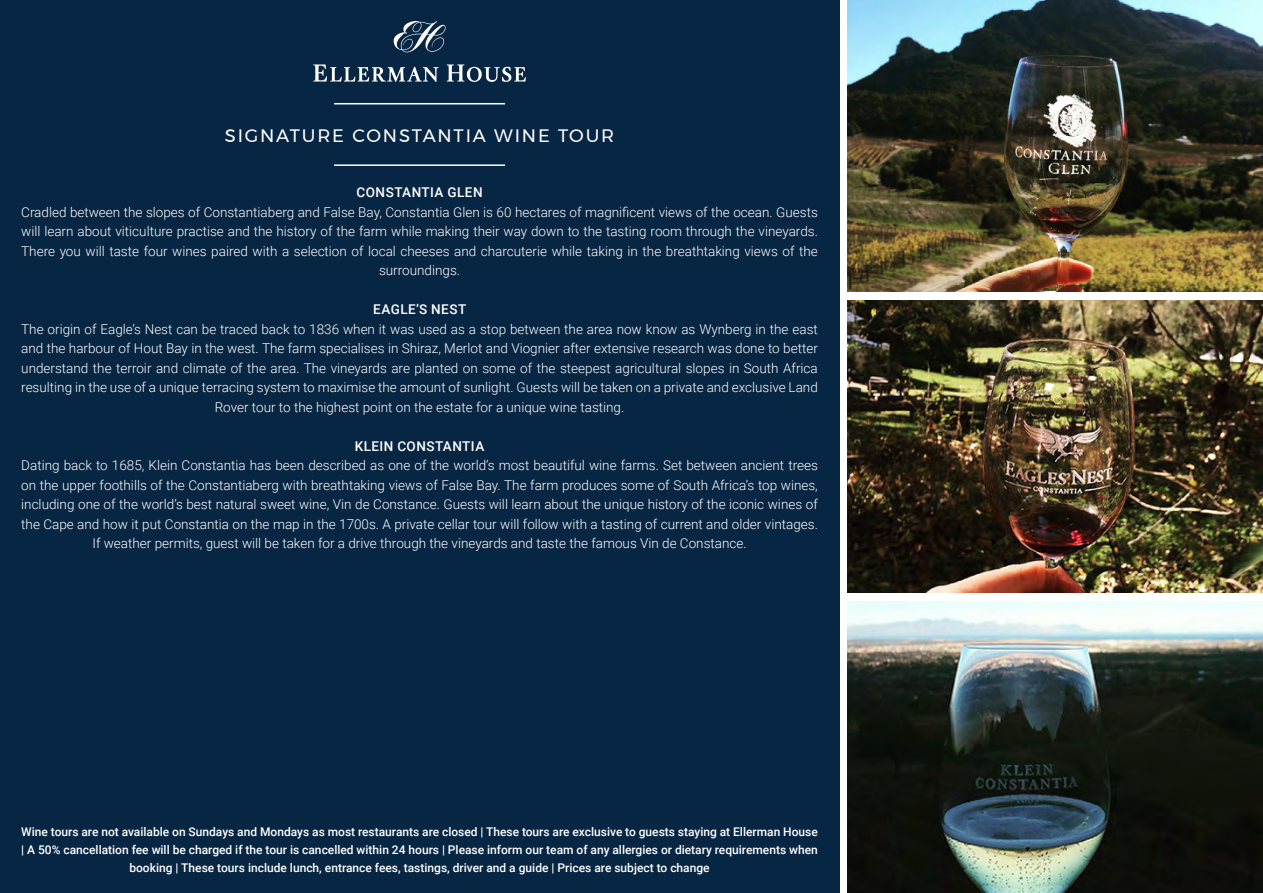
<style>
.page{position:relative;width:1263px;height:893px;background:#fff}
.page>*{position:absolute;margin:0;border:0;box-sizing:border-box;transform-origin:0 0}
.t1{font:18px "Montserrat";letter-spacing:.1em;color:#fff}
.t2{font:300 13.5px/19.5px "Roboto";color:#fff;text-align:center}
.t3{font:500 13.5px "Roboto";letter-spacing:.035em;color:#fff}
.t4{font:500 12px/18px "Roboto";color:#fff;text-align:center}
</style>
<div class="page">
<div style="left:0;top:0;width:839px;height:893px;background:#072643"></div>
<svg style="left:394px;top:21px;width:52px;height:31px"></svg>
<svg style="left:447px;top:64px;width:79px;height:18px"></svg>
<svg style="left:313px;top:64px;width:126px;height:18px"></svg>
<hr style="left:334px;top:103px;width:171px;height:1px;background:#fff">
<hr style="left:334px;top:164px;width:171px;height:2px;background:#fff">
<img style="left:848px;top:0;width:415px;height:292px">
<img style="left:848px;top:300px;width:415px;height:292px">
<img style="left:848px;top:601px;width:415px;height:292px">
<h1 class="t1" style="left:225px;top:122px;width:391px">SIGNATURE CONSTANTIA WINE TOUR</h1>
<p class="t3" style="left:357px;top:183px;width:128px">CONSTANTIA GLEN</p>
<p class="t2" style="left:21px;top:202px;width:798px">Cradled between the slopes of Constantiaberg and False Bay, Constantia Glen is 60 hectares of magnificent views of the ocean. Guests will learn about viticulture practise and the history of the farm while making their way down to the tasting room through the vineyards.<br>There you will taste four wines paired with a selection of local cheeses and charcuterie while taking in the breathtaking views of the surroundings.</p>
<p class="t3" style="left:373px;top:300px;width:94px">EAGLE’S NEST</p>
<p class="t2" style="left:21px;top:319px;width:798px">The origin of Eagle’s Nest can be traced back to 1836 when it was used as a stop between the area now know as Wynberg in the east and the harbour of Hout Bay in the west. The farm specialises in Shiraz, Merlot and Viognier after extensive research was done to better understand the terroir and climate of the area. The vineyards are planted on some of the steepest agricultural slopes in South Africa resulting in the use of a unique terracing system to maximise the amount of sunlight. Guests will be taken on a private and exclusive Land Rover tour to the highest point on the estate for a unique wine tasting.</p>
<p class="t3" style="left:355px;top:436px;width:131px">KLEIN CONSTANTIA</p>
<p class="t2" style="left:21px;top:455px;width:798px">Dating back to 1685, Klein Constantia has been described as one of the world’s most beautiful wine farms. Set between ancient trees on the upper foothills of the Constantiaberg with breathtaking views of False Bay. The farm produces some of South Africa’s top wines, including one of the world’s best natural sweet wine, Vin de Constance. Guests will learn about the unique history of the iconic wines of the Cape and how it put Constantia on the map in the 1700s. A private cellar tour will follow with a tasting of current and older vintages.<br>If weather permits, guest will be taken for a drive through the vineyards and taste the famous Vin de Constance.</p>
<p class="t4" style="left:21px;top:822px;width:798px">Wine tours are not available on Sundays and Mondays as most restaurants are closed | These tours are exclusive to guests staying at Ellerman House | A 50% cancellation fee will be charged if the tour is cancelled within 24 hours | Please inform our team of any allergies or dietary requirements when booking | These tours include lunch, entrance fees, tastings, driver and a guide | Prices are subject to change</p>
</div>
